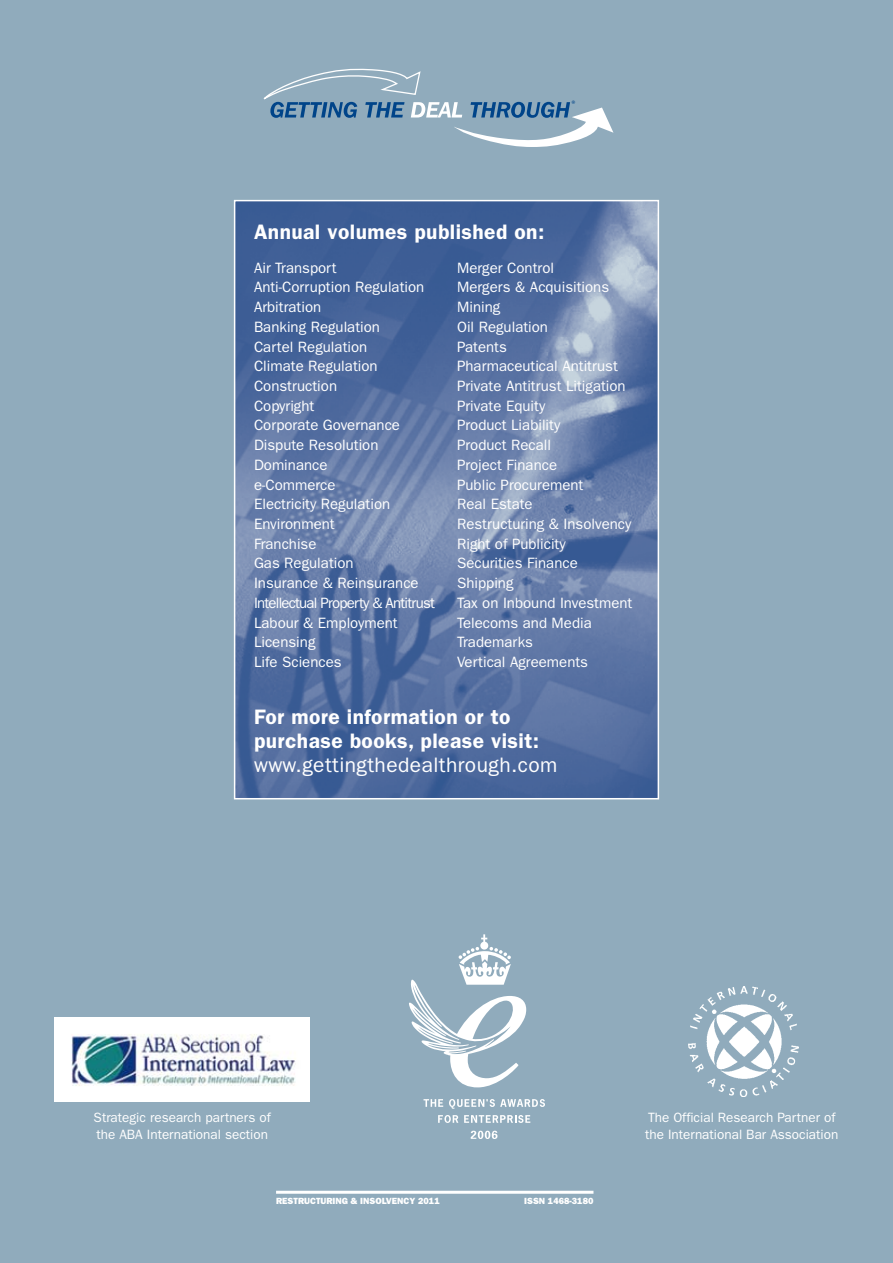
<style>
.page{position:relative;width:893px;height:1263px;background:#90abbc}
.page>*{position:absolute;margin:0;border:0;box-sizing:border-box;transform-origin:0 0}
.t1{font:600 21px/24px "Franklin Gothic";letter-spacing:.02em;color:#fff}
.t2{font:21px "Franklin Gothic";letter-spacing:.02em;color:#fff}
.t3{font:15px/19.6px "Franklin Gothic";color:#fff}
.t4{font:13.5px/16.5px "Franklin Gothic";color:#fff}
.t5{font:800 9px "Franklin Gothic";color:#fff}
.t6{font:7.8px "Franklin Gothic";color:#004489}
</style>
<div class="page">
<hr style="left:276px;top:1191px;width:317px;height:3px;background:#fff">
<img style="left:688px;top:986px;width:110px;height:110px">
<svg style="left:423px;top:1099px;width:20px;height:8px"></svg>
<svg style="left:449px;top:1099px;width:96px;height:10px"></svg>
<svg style="left:438px;top:1115px;width:20px;height:8px"></svg>
<svg style="left:464px;top:1115px;width:66px;height:8px"></svg>
<svg style="left:409px;top:934px;width:117px;height:154px"></svg>
<svg style="left:471px;top:1131px;width:26px;height:8px"></svg>
<img style="left:54px;top:1017px;width:256px;height:84px">
<svg style="left:264px;top:69px;width:349px;height:78px"></svg>
<img style="left:237px;top:203px;width:419px;height:593px">
<div style="left:234px;top:200px;width:425px;height:599px;border:2px solid #fff"></div>
<p class="t6" style="left:572px;top:99px;width:7px">®</p>
<h1 class="t1" style="left:254px;top:220px;width:292px">Annual volumes published on:</h1>
<p class="t3" style="left:254px;top:258px;width:182px">Air Transport<br>Anti-Corruption Regulation<br>Arbitration<br>Banking Regulation<br>Cartel Regulation<br>Climate Regulation<br>Construction<br>Copyright<br>Corporate Governance<br>Dispute Resolution<br>Dominance<br>e-Commerce<br>Electricity Regulation<br>Environment<br>Franchise<br>Gas Regulation<br>Insurance &amp; Reinsurance<br>Intellectual Property &amp; Antitrust<br>Labour &amp; Employment<br>Licensing<br>Life Sciences</p>
<p class="t3" style="left:457px;top:258px;width:177px">Merger Control<br>Mergers &amp; Acquisitions<br>Mining<br>Oil Regulation<br>Patents<br>Pharmaceutical Antitrust<br>Private Antitrust Litigation<br>Private Equity<br>Product Liability<br>Product Recall<br>Project Finance<br>Public Procurement<br>Real Estate<br>Restructuring &amp; Insolvency<br>Right of Publicity<br>Securities Finance<br>Shipping<br>Tax on Inbound Investment<br>Telecoms and Media<br>Trademarks<br>Vertical Agreements</p>
<h1 class="t1" style="left:254px;top:705px;width:286px">For more information or to purchase books, please visit:</h1>
<h1 class="t2" style="left:254px;top:753px;width:305px">www.gettingthedealthrough.com</h1>
<p class="t4" style="left:94px;top:1109px;width:179px">Strategic research partners of the ABA International section</p>
<p class="t5" style="left:276px;top:1196px;width:165px">RESTRUCTURI NG &amp; INSOLVENCY 2011</p>
<p class="t5" style="left:524px;top:1196px;width:10px">ISSN</p>
<p class="t5" style="left:548px;top:1196px;width:47px">1468-3180</p>
<p class="t4" style="left:645px;top:1109px;width:195px">The Official Research Partner of the International Bar Association</p>
</div>
